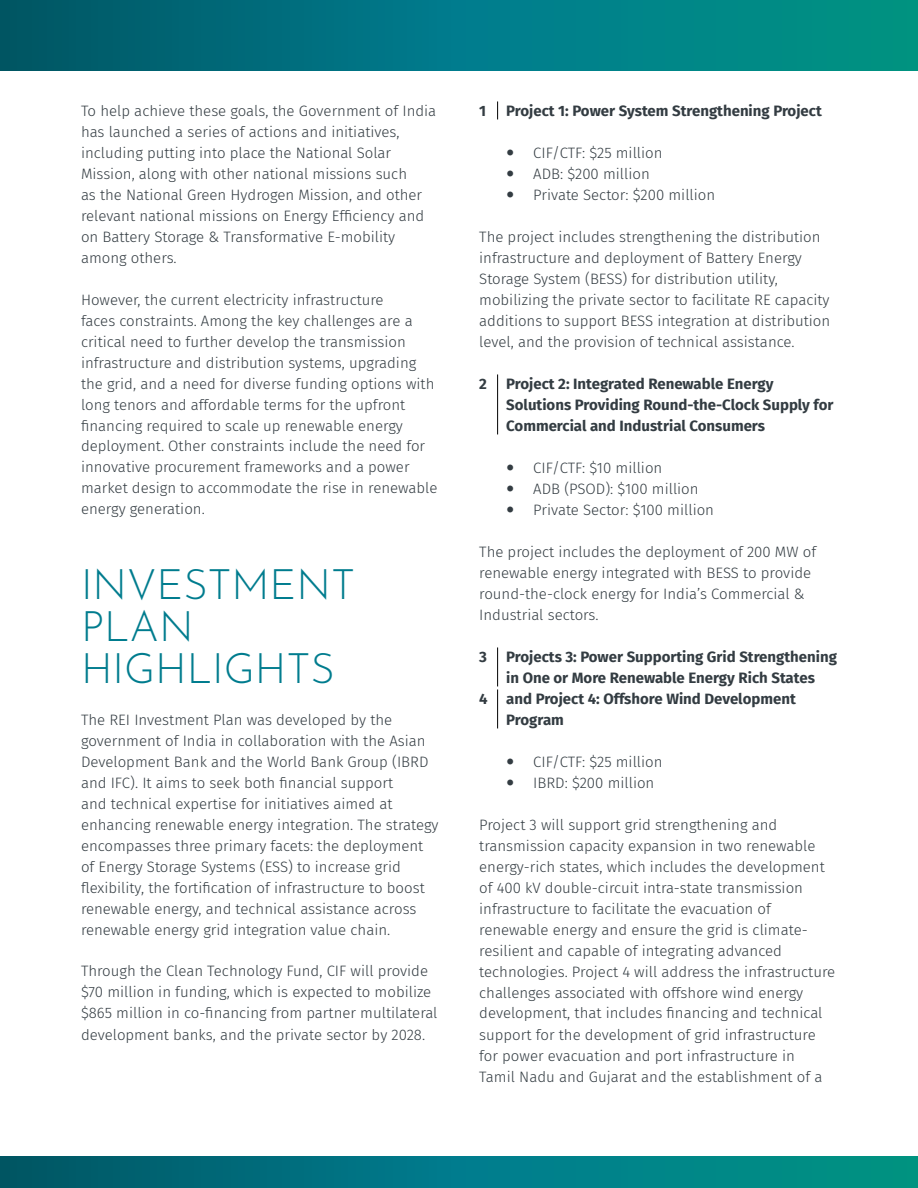
<style>
.page{position:relative;width:918px;height:1188px;background:#fff}
.page>*{position:absolute;margin:0;border:0;box-sizing:border-box;transform-origin:0 0}
.Heading_1{font:100 42px/42px "Josefin Sans";color:#007c8e}
.Text{font:300 15px/21px "Fira Sans";color:#333c42}
.t1{font:700 15px/21px "Fira Sans";color:#333c42}
</style>
<div class="page">
<svg style="left:0;top:0;width:918px;height:70px;background:#00777f"></svg>
<svg style="left:0;top:1157px;width:918px;height:31px;background:#00777f"></svg>
<svg style="left:497px;top:101px;width:1px;height:18px"></svg>
<hr style="left:497px;top:374px;width:1px;height:60px;background:#000">
<hr style="left:497px;top:647px;width:1px;height:39px;background:#000">
<hr style="left:497px;top:689px;width:1px;height:39px;background:#000">
<p class="Text" style="left:81px;top:100px;width:357px">To help achieve these goals, the Government of India has launched a series of actions and initiatives, including putting into place the National Solar Mission, along with other national missions such<br>as the National Green Hydrogen Mission, and other relevant national missions on Energy Efficiency and on Battery Storage &amp; Transformative E-mobility among others.</p>
<p class="Text" style="left:81px;top:289px;width:358px">However, the current electricity infrastructure<br>faces constraints. Among the key challenges are a critical need to further develop the transmission infrastructure and distribution systems, upgrading the grid, and a need for diverse funding options with long tenors and affordable terms for the upfront financing required to scale up renewable energy deployment. Other constraints include the need for innovative procurement frameworks and a power market design to accommodate the rise in renewable energy generation.</p>
<p class="Heading_1" style="left:81px;top:559px;width:276px">INVESTMENT<br>PLAN<br>HIGHLIGHTS</p>
<p class="Text" style="left:81px;top:709px;width:359px">The REI Investment Plan was developed by the government of India in collaboration with the Asian Development Bank and the World Bank Group (IBRD and IFC). It aims to seek both financial support<br>and technical expertise for initiatives aimed at enhancing renewable energy integration. The strategy encompasses three primary facets: the deployment of Energy Storage Systems (ESS) to increase grid flexibility, the fortification of infrastructure to boost renewable energy, and technical assistance across renewable energy grid integration value chain.</p>
<p class="Text" style="left:81px;top:961px;width:358px">Through the Clean Technology Fund, CIF will provide $70 million in funding, which is expected to mobilize $865 million in co-financing from partner multilateral development banks, and the private sector by 2028.</p>
<p class="t1" style="left:479px;top:99px;width:8px">1</p>
<p class="t1" style="left:506px;top:99px;width:317px">Project 1: Power System Strengthening Project</p>
<p class="Text" style="left:533px;top:142px;width:131px">CIF/CTF: $25 million</p>
<p class="Text" style="left:533px;top:163px;width:118px">ADB: $200 million</p>
<p class="Text" style="left:533px;top:184px;width:183px">Private Sector: $200 million</p>
<p class="Text" style="left:479px;top:226px;width:353px">The project includes strengthening the distribution infrastructure and deployment of Battery Energy Storage System (BESS) for distribution utility, mobilizing the private sector to facilitate RE capacity additions to support BESS integration at distribution level, and the provision of technical assistance.</p>
<p class="t1" style="left:479px;top:372px;width:9px">2</p>
<p class="t1" style="left:506px;top:372px;width:329px">Project 2: Integrated Renewable Energy<br>Solutions Providing Round-the-Clock Supply for<br>Commercial and Industrial Consumers</p>
<p class="Text" style="left:533px;top:457px;width:131px">CIF/CTF: $10 million</p>
<p class="Text" style="left:533px;top:478px;width:167px">ADB (PSOD): $100 million</p>
<p class="Text" style="left:533px;top:499px;width:182px">Private Sector: $100 million</p>
<p class="Text" style="left:479px;top:541px;width:338px">The project includes the deployment of 200 MW of renewable energy integrated with BESS to provide round-the-clock energy for India’s Commercial &amp; Industrial sectors.</p>
<p class="t1" style="left:479px;top:645px;width:9px">3</p>
<p class="t1" style="left:506px;top:645px;width:332px">Projects 3: Power Supporting Grid Strengthening in One or More Renewable Energy Rich States</p>
<p class="t1" style="left:506px;top:687px;width:291px;text-indent:-27px">4 and Project 4: Offshore Wind Development<br>Program</p>
<p class="Text" style="left:533px;top:751px;width:131px">CIF/CTF: $25 million</p>
<p class="Text" style="left:533px;top:772px;width:123px">IBRD: $200 million</p>
<p class="Text" style="left:479px;top:814px;width:358px">Project 3 will support grid strengthening and transmission capacity expansion in two renewable energy-rich states, which includes the development of 400 kV double-circuit intra-state transmission infrastructure to facilitate the evacuation of renewable energy and ensure the grid is climate&shy;resilient and capable of integrating advanced technologies. Project 4 will address the infrastructure challenges associated with offshore wind energy development, that includes financing and technical support for the development of grid infrastructure for power evacuation and port infrastructure in<br>Tamil Nadu and Gujarat and the establishment of a</p>
</div>
